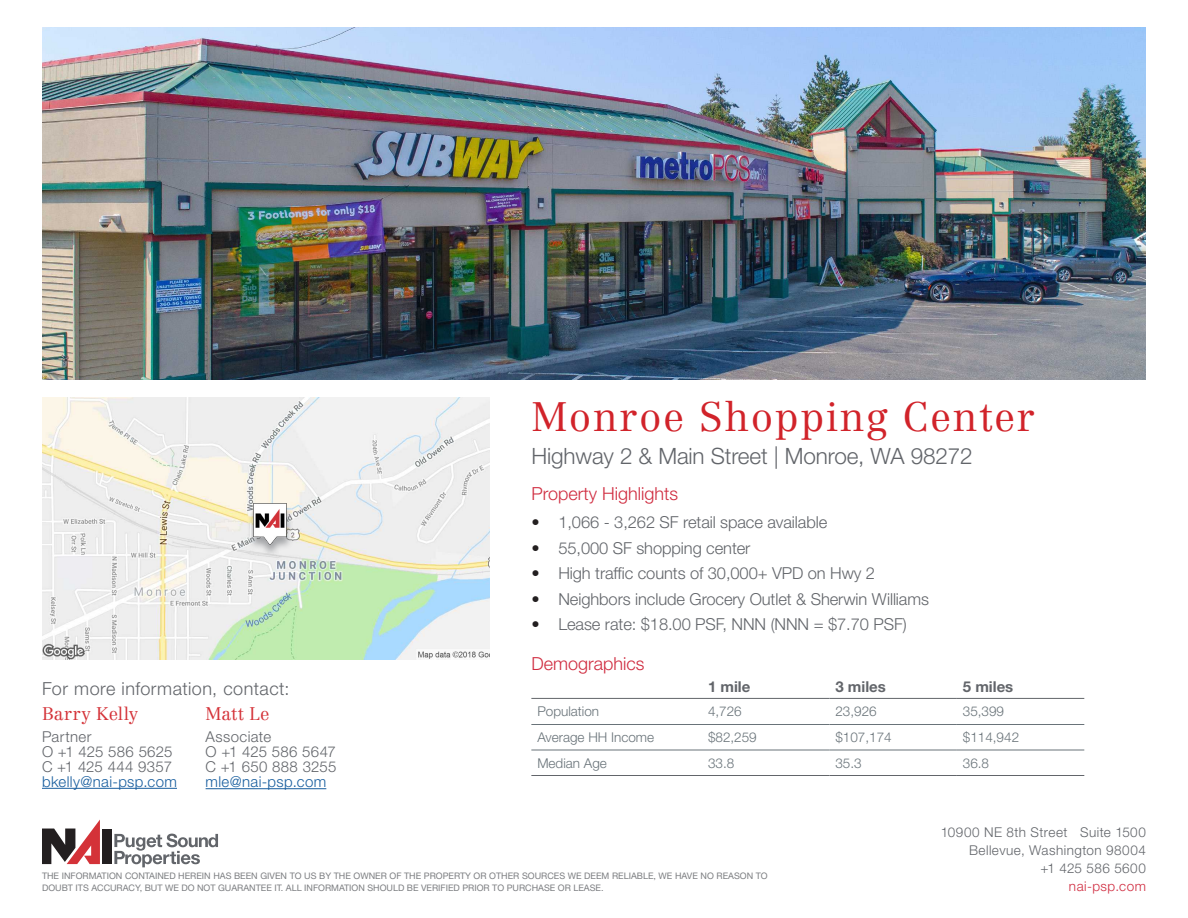
<style>
.page{position:relative;width:1188px;height:918px;background:#fff}
.page>*{position:absolute;margin:0;border:0;box-sizing:border-box;transform-origin:0 0}
.t1{font:300 40.5px "Centennial LT Std";letter-spacing:.04em;color:#d1232a}
.t2{font:300 22.5px "Helvetica Neue LT Std";letter-spacing:-.005em;color:#62656a}
.t3{font:300 18px "Helvetica Neue LT Std";color:#d02c40}
.t4{font:300 18px "Helvetica Neue LT Std";letter-spacing:.03em;color:#62656a}
.t5{font:300 18px "Centennial LT Std";letter-spacing:.01em;color:#d43238}
.t6{font:300 16.5px "Helvetica Neue LT Std";letter-spacing:-.005em;color:#62656a}
.t7{font:300 15px "Helvetica Neue LT Std";letter-spacing:.02em;color:#62656a}
.t8{font:300 15px "Helvetica Neue LT Std";letter-spacing:.025em;color:#175d9e}
.t9{font:700 15px "Helvetica Neue LT Std";color:#62656a}
.t10{font:300 13.5px "Helvetica Neue LT Std";color:#697379}
.t11{font:300 13.5px "Helvetica Neue LT Std";letter-spacing:.035em;color:#62656a}
.t12{font:300 13.5px "Helvetica Neue LT Std";letter-spacing:.035em;color:#d02c40}
.t13{font:9px/12.5px "Helvetica Neue LT Std";color:#7c7e81}
.s1{color:#231f20}
</style>
<div class="page">
<img style="left:42px;top:27px;width:1104px;height:353px">
<svg style="left:42px;top:820px;width:58px;height:44px"></svg>
<div style="left:103px;top:830px;width:9px;height:34px;background:#231f20"></div>
<svg style="left:114px;top:834px;width:104px;height:33px"></svg>
<img style="left:42px;top:398px;width:448px;height:262px">
<div style="left:248px;top:505px;width:45px;height:53px;background:#62656a;opacity:.54"></div>
<img style="left:254px;top:504px;width:33px;height:40px">
<hr style="left:42px;top:788px;width:135px;height:1px;background:#175d9e">
<hr style="left:531px;top:698px;width:171px;height:1px;background:#62656a">
<hr style="left:702px;top:698px;width:127px;height:1px;background:#62656a">
<hr style="left:829px;top:698px;width:128px;height:1px;background:#62656a">
<hr style="left:957px;top:698px;width:127px;height:1px;background:#62656a">
<hr style="left:531px;top:775px;width:171px;height:1px;background:#62656a">
<hr style="left:702px;top:775px;width:127px;height:1px;background:#62656a">
<hr style="left:829px;top:775px;width:128px;height:1px;background:#62656a">
<hr style="left:957px;top:775px;width:127px;height:1px;background:#62656a">
<hr style="left:702px;top:724px;width:127px;height:1px;background:#697379">
<hr style="left:829px;top:724px;width:128px;height:1px;background:#697379">
<hr style="left:957px;top:724px;width:127px;height:1px;background:#697379">
<hr style="left:702px;top:750px;width:127px;height:1px;background:#697379">
<hr style="left:829px;top:750px;width:128px;height:1px;background:#697379">
<hr style="left:957px;top:750px;width:127px;height:1px;background:#697379">
<hr style="left:531px;top:724px;width:171px;height:1px;background:#697379">
<hr style="left:531px;top:750px;width:171px;height:1px;background:#697379">
<hr style="left:206px;top:788px;width:120px;height:1px;background:#175d9e">
<p class="t4" style="left:42px;top:677px;width:249px">For more information, contact:</p>
<p class="t5" style="left:42px;top:703px;width:98px">Barry Kelly</p>
<p class="t7" style="left:42px;top:727px;width:51px">Partner</p>
<p class="t7" style="left:42px;top:742px;width:132px">O +1 425 586 5625</p>
<p class="t7" style="left:42px;top:757px;width:132px">C +1 425 444 9357</p>
<p class="t8" style="left:42px;top:772px;width:137px">bkelly@nai-psp.com</p>
<p class="t5" style="left:206px;top:703px;width:65px">Matt Le</p>
<p class="t7" style="left:206px;top:728px;width:67px">Associate</p>
<p class="t7" style="left:206px;top:743px;width:132px">O +1 425 586 5647</p>
<p class="t7" style="left:206px;top:758px;width:132px">C +1 650 888 3255</p>
<p class="t8" style="left:206px;top:773px;width:122px">mle@nai-psp.com</p>
<p class="t1" style="left:531px;top:393px;width:505px">Monroe Shopping Center</p>
<p class="t2" style="left:531px;top:442px;width:443px">Highway 2 &amp; Main Street | Monroe, WA 98272</p>
<p class="t3" style="left:531px;top:483px;width:148px">Property Highlights</p>
<p class="t6" style="left:531px;top:512px;width:297px"><span class="s1">•</span> 1,066 - 3,262 SF retail space available</p>
<p class="t6" style="left:531px;top:538px;width:221px"><span class="s1">•</span> 55,000 SF shopping center</p>
<p class="t6" style="left:531px;top:563px;width:345px"><span class="s1">•</span> High traffic counts of 30,000+ VPD on Hwy 2</p>
<p class="t6" style="left:531px;top:589px;width:399px"><span class="s1">•</span> Neighbors include Grocery Outlet &amp; Sherwin Williams</p>
<p class="t6" style="left:531px;top:614px;width:377px"><span class="s1">•</span> Lease rate: $18.00 PSF, NNN (NNN = $7.70 PSF)</p>
<p class="t3" style="left:531px;top:652px;width:115px">Demographics</p>
<p class="t9" style="left:708px;top:678px;width:44px">1 mile</p>
<p class="t9" style="left:835px;top:678px;width:52px">3 miles</p>
<p class="t9" style="left:963px;top:678px;width:52px">5 miles</p>
<p class="t10" style="left:537px;top:703px;width:63px">Population</p>
<p class="t10" style="left:708px;top:703px;width:35px">4,726</p>
<p class="t10" style="left:835px;top:703px;width:43px">23,926</p>
<p class="t10" style="left:963px;top:703px;width:43px">35,399</p>
<p class="t10" style="left:537px;top:729px;width:118px">Average HH Income</p>
<p class="t10" style="left:708px;top:729px;width:50px">$82,259</p>
<p class="t10" style="left:835px;top:729px;width:58px">$107,174</p>
<p class="t10" style="left:963px;top:729px;width:58px">$114,942</p>
<p class="t10" style="left:537px;top:755px;width:71px">Median Age</p>
<p class="t10" style="left:708px;top:755px;width:28px">33.8</p>
<p class="t10" style="left:835px;top:755px;width:28px">35.3</p>
<p class="t10" style="left:963px;top:755px;width:28px">36.8</p>
<p class="t13" style="left:42px;top:869px;width:727px">THE INFORMATION CONTAINED HEREIN HAS BEEN GIVEN TO US BY THE OWNER OF THE PROPERTY OR OTHER SOURCES WE DEEM RELIABLE, WE HAVE NO REASON TO<br>DOUBT ITS ACCURACY, BUT WE DO NOT GUARANTEE IT. ALL INFORMATION SHOULD BE VERIFIED PRIOR TO PURCHASE OR LEASE.</p>
<p class="t11" style="left:941px;top:824px;width:207px">10900 NE 8th Street Suite 1500</p>
<p class="t11" style="left:969px;top:842px;width:178px">Bellevue, Washington 98004</p>
<p class="t11" style="left:1041px;top:860px;width:107px">+1 425 586 5600</p>
<p class="t12" style="left:1069px;top:878px;width:79px">nai-psp.com</p>
</div>
